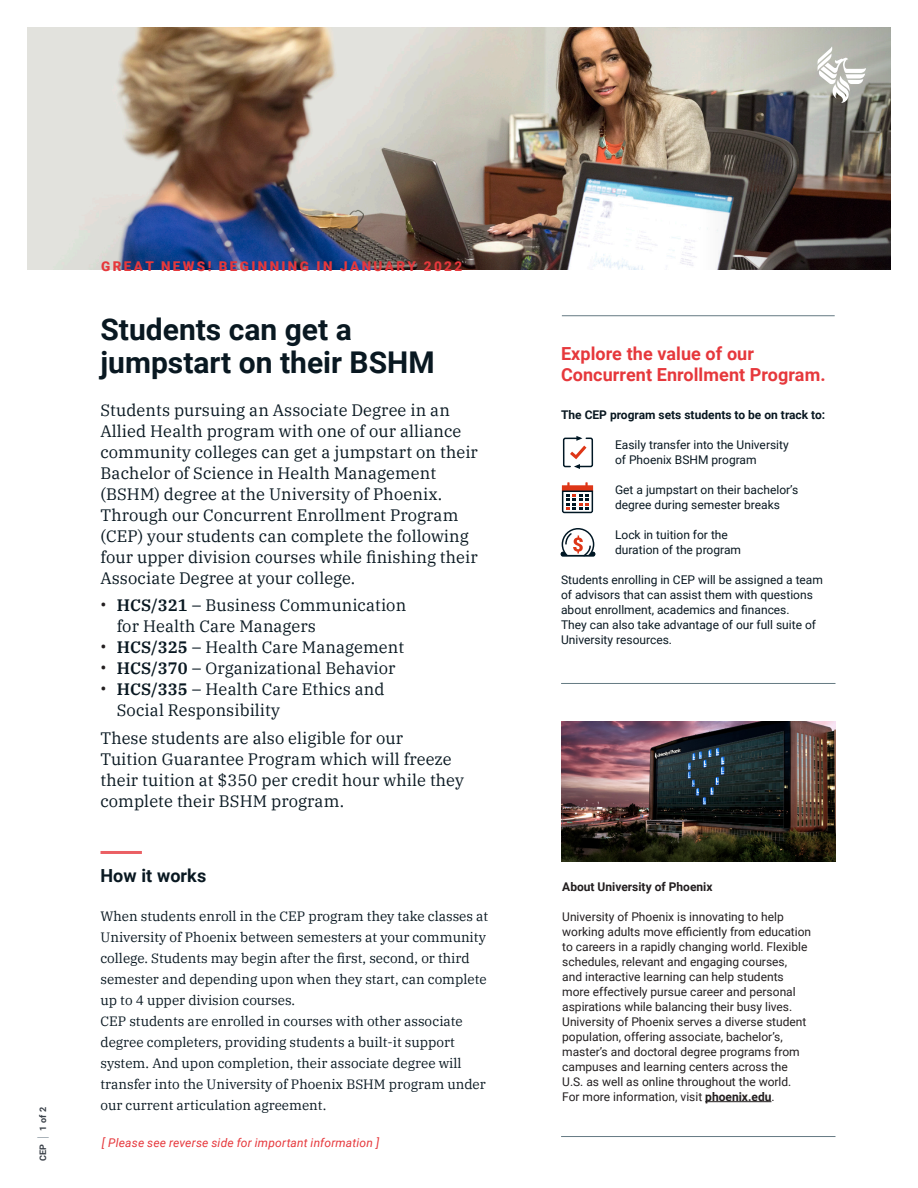
<style>
.page{position:relative;width:918px;height:1188px;background:#fff}
.page>*{position:absolute;margin:0;border:0;box-sizing:border-box;transform-origin:0 0}
.t1{font:700 30px/33px "Roboto";color:#091821}
.t2{font:700 18px/21px "Roboto";letter-spacing:.005em;color:#e6383c}
.t3{font:700 18px "Roboto";letter-spacing:.005em;color:#091821}
.t4{font:16.5px/21px "IBM Plex Serif";letter-spacing:.005em;color:#091821}
.t5{font:13.5px "IBM Plex Serif";color:#091821}
.t6{font:900 13.5px "Roboto";letter-spacing:.175em;color:#e6383c}
.t7{font:12px/15px "Roboto";color:#231f20}
.t8{font:12px/15px "Roboto";color:#091821}
.t9{font:italic 12px "Roboto";letter-spacing:.015em;color:#e6383c}
.t10{font:700 12px "Roboto";color:#091821}
.t11{font:700 12px "Roboto";color:#231f20}
.t12{font:700 9px "Roboto";color:#383f47}
.s1{font-weight:300;font-size:13.5px;color:#85929b}
.s2{font-style:inherit}
.s3{font-family:"Roboto";font-size:18px;color:#231f20}
.s4{font-weight:600}
.s5{font-weight:700}
</style>
<div class="page">
<hr style="left:561px;top:1136px;width:275px;height:1px;background:#657a83">
<hr style="left:562px;top:315px;width:273px;height:1px;background:#657a83">
<hr style="left:561px;top:683px;width:275px;height:1px;background:#657a83">
<hr style="left:100px;top:851px;width:42px;height:3px;background:#e6383c">
<hr style="left:705px;top:1101px;width:66px;height:1px;background:#231f20">
<img style="left:27px;top:27px;width:671px;height:243px">
<svg style="left:698px;top:27px;width:193px;height:243px;background:#6f6a65"></svg>
<svg style="left:818px;top:46px;width:48px;height:57px"></svg>
<svg style="left:562px;top:436px;width:32px;height:33px"></svg>
<svg style="left:562px;top:482px;width:31px;height:31px"></svg>
<svg style="left:561px;top:528px;width:34px;height:29px"></svg>
<img style="left:562px;top:722px;width:274px;height:139px">
<p class="t12" style="left:37px;top:1161px;width:56px;rotate:-90deg">CEP <span class="s1">|</span> 1 of 2</p>
<p class="t6" style="left:101px;top:256px;width:363px">GREAT NEWS! BEGINNING IN <span class="s2">JANUARY 2022</span></p>
<h2 class="t1" style="left:100px;top:312px;width:336px">Students can get a jumpstart on their BSHM</h2>
<p class="t4" style="left:100px;top:398px;width:379px">Students pursuing an Associate Degree in an Allied Health program with one of our alliance community colleges can get a jumpstart on their Bachelor of Science in Health Management (BSHM) degree at the University of Phoenix.<br>Through our Concurrent Enrollment Program (CEP) your students can complete the following</p>
<p class="t4" style="left:100px;top:545px;width:379px">four upper division courses while finishing their</p>
<p class="t4" style="left:100px;top:566px;width:256px">Associate Degree at your college.</p>
<p class="t4" style="left:117px;top:594px;width:291px;text-indent:-16px"><span class="s3">•</span> <span class="s4">HCS/321</span> – Business Communication for Health Care Managers</p>
<p class="t4" style="left:100px;top:636px;width:305px"><span class="s3">•</span> <span class="s4">HCS/325</span> – Health Care Management</p>
<p class="t4" style="left:100px;top:657px;width:297px"><span class="s3">•</span> <span class="s4">HCS/370</span> – Organizational Behavior</p>
<p class="t4" style="left:117px;top:678px;width:269px;text-indent:-16px"><span class="s3">•</span> <span class="s4">HCS/335</span> – Health Care Ethics and<br>Social Responsibility</p>
<p class="t4" style="left:100px;top:726px;width:365px">These students are also eligible for our Tuition Guarantee Program which will freeze their tuition at $350 per credit hour while they complete their BSHM program.</p>
<p class="t3" style="left:100px;top:863px;width:107px">How it works</p>
<p class="t5" style="left:100px;top:906px;width:389px">When students enroll in the CEP program they take classes at</p>
<p class="t5" style="left:100px;top:927px;width:387px">University of Phoenix between semesters at your community</p>
<p class="t5" style="left:100px;top:948px;width:371px">college. Students may begin after the first, second, or third</p>
<p class="t5" style="left:100px;top:969px;width:388px">semester and depending upon when they start, can complete</p>
<p class="t5" style="left:100px;top:990px;width:196px">up to 4 upper division courses.</p>
<p class="t5" style="left:100px;top:1011px;width:364px">CEP students are enrolled in courses with other associate</p>
<p class="t5" style="left:100px;top:1032px;width:356px">degree completers, providing students a built-it support</p>
<p class="t5" style="left:100px;top:1053px;width:363px">system. And upon completion, their associate degree will</p>
<p class="t5" style="left:100px;top:1074px;width:387px">transfer into the University of Phoenix BSHM program under</p>
<p class="t5" style="left:100px;top:1095px;width:227px">our current articulation agreement.</p>
<p class="t9" style="left:102px;top:1135px;width:279px">[ Please see reverse side for important information ]</p>
<p class="t2" style="left:561px;top:342px;width:266px">Explore the value of our<br>Concurrent Enrollment Program.</p>
<p class="t10" style="left:561px;top:407px;width:266px">The CEP program sets students to be on track to:</p>
<p class="t8" style="left:615px;top:437px;width:175px">Easily transfer into the University of Phoenix BSHM program</p>
<p class="t8" style="left:615px;top:482px;width:185px">Get a jumpstart on their bachelor’s degree during semester breaks</p>
<p class="t8" style="left:615px;top:527px;width:127px">Lock in tuition for the duration of the program</p>
<p class="t8" style="left:561px;top:572px;width:263px">Students enrolling in CEP will be assigned a team of advisors that can assist them with questions</p>
<p class="t8" style="left:561px;top:602px;width:230px">about enrollment, academics and finances.</p>
<p class="t8" style="left:561px;top:617px;width:257px">They can also take advantage of our full suite of</p>
<p class="t8" style="left:561px;top:632px;width:113px">University resources.</p>
<p class="t11" style="left:562px;top:878px;width:152px">About University of Phoenix</p>
<p class="t7" style="left:562px;top:909px;width:223px">University of Phoenix is innovating to help</p>
<p class="t7" style="left:562px;top:924px;width:251px">working adults move efficiently from education to careers in a rapidly changing world. Flexible</p>
<p class="t7" style="left:562px;top:954px;width:235px">schedules, relevant and engaging courses, and interactive learning can help students more effectively pursue career and personal</p>
<p class="t7" style="left:562px;top:999px;width:232px">aspirations while balancing their busy lives.</p>
<p class="t7" style="left:562px;top:1014px;width:246px">University of Phoenix serves a diverse student population, offering associate, bachelor’s, master’s and doctoral degree programs from campuses and learning centers across the</p>
<p class="t7" style="left:562px;top:1074px;width:231px">U.S. as well as online throughout the world.<br>For more information, visit <span class="s5">phoenix.edu</span>.</p>
</div>
